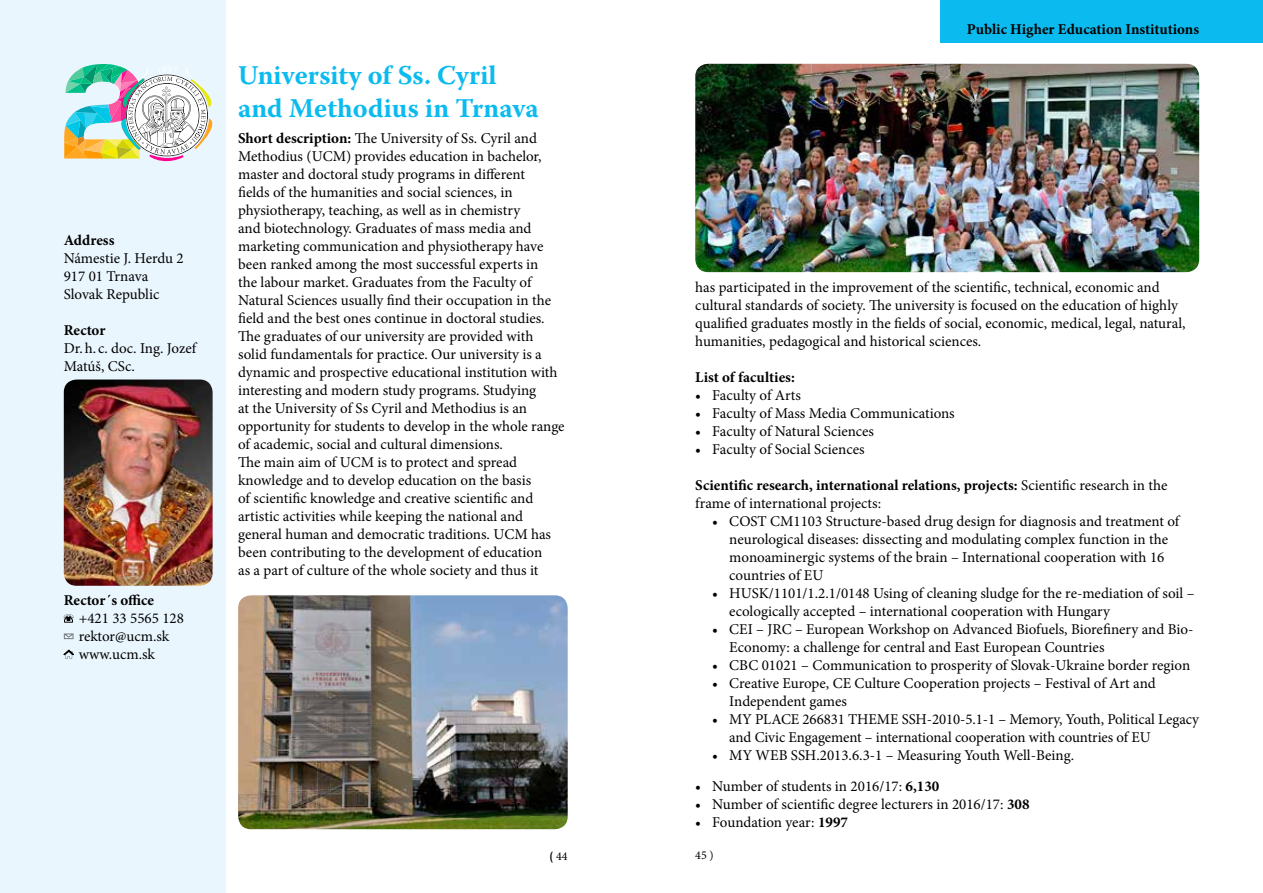
<style>
.page{position:relative;width:1263px;height:893px;background:#fff}
.page>*{position:absolute;margin:0;border:0;box-sizing:border-box;transform-origin:0 0}
.t1{font:700 27px/33px "Warnock Pro";color:#0bbbef}
.t2{font:15px/18px "Minion Pro";color:#000}
.t3{font:700 15px "Minion Pro";color:#000}
.t4{font:12px "Minion Pro";color:#000}
.s1{font-weight:700}
.s2{font-family:"URW Grotesk TCE"}
</style>
<div class="page">
<div style="left:0;top:0;width:225px;height:893px;background:#eaf6fe"></div>
<div style="left:940px;top:0;width:323px;height:43px;background:#0bbbef"></div>
<svg style="left:64px;top:64px;width:149px;height:98px"></svg>
<img style="left:64px;top:379px;width:149px;height:207px">
<img style="left:238px;top:595px;width:330px;height:234px">
<img style="left:695px;top:64px;width:504px;height:208px">
<svg style="left:64px;top:614px;width:9px;height:8px"></svg>
<svg style="left:64px;top:633px;width:10px;height:6px"></svg>
<svg style="left:64px;top:650px;width:10px;height:9px"></svg>
<p class="t3" style="left:64px;top:229px;width:52px">Address</p>
<p class="t2" style="left:64px;top:249px;width:121px">Námestie J. Herdu 2<br>917 01 Trnava<br>Slovak Republic</p>
<p class="t3" style="left:64px;top:319px;width:43px">Rector</p>
<p class="t2" style="left:64px;top:339px;width:134px">Dr.h. c. doc. Ing. Jozef<br>Matúš, CSc.</p>
<p class="t3" style="left:64px;top:589px;width:92px">Rector´s office</p>
<p class="t2" style="left:79px;top:609px;width:107px">+421 33 5565 128 rektor@ucm.sk www.ucm.sk</p>
<h1 class="t1" style="left:238px;top:58px;width:302px">University of Ss. Cyril and Methodius in Trnava</h1>
<p class="t2" style="left:238px;top:129px;width:328px"><span class="s1">Short description:</span> The University of Ss. Cyril and Methodius (UCM) provides education in bachelor, master and doctoral study programs in different<br>fields of the humanities and social sciences, in physiotherapy, teaching, as well as in chemistry<br>and biotechnology. Graduates of mass media and marketing communication and physiotherapy have been ranked among the most successful experts in<br>the labour market. Graduates from the Faculty of Natural Sciences usually find their occupation in the field and the best ones continue in doctoral studies.<br>The graduates of our university are provided with solid fundamentals for practice. Our university is a dynamic and prospective educational institution with interesting and modern study programs. Studying<br>at the University of Ss Cyril and Methodius is an opportunity for students to develop in the whole range of academic, social and cultural dimensions.<br>The main aim of UCM is to protect and spread knowledge and to develop education on the basis<br>of scientific knowledge and creative scientific and artistic activities while keeping the national and general human and democratic traditions. UCM has been contributing to the development of education<br>as a part of culture of the whole society and thus it</p>
<p class="t3" style="left:967px;top:19px;width:234px">Public Higher Education Institutions</p>
<p class="t2" style="left:695px;top:278px;width:492px">has participated in the improvement of the scientific, technical, economic and cultural standards of society. The university is focused on the education of highly qualified graduates mostly in the fields of social, economic, medical, legal, natural, humanities, pedagogical and historical sciences.</p>
<p class="t3" style="left:695px;top:366px;width:101px">List of faculties:</p>
<p class="t2" style="left:695px;top:386px;width:107px">• Faculty of Arts</p>
<p class="t2" style="left:695px;top:404px;width:261px">• Faculty of Mass Media Communications</p>
<p class="t2" style="left:695px;top:422px;width:180px">• Faculty of Natural Sciences</p>
<p class="t2" style="left:695px;top:440px;width:171px">• Faculty of Social Sciences</p>
<p class="t2" style="left:695px;top:476px;width:474px"><span class="s1">Scientific research, international relations, projects:</span> Scientific research in the frame of international projects:</p>
<p class="t2" style="left:729px;top:512px;width:452px;text-indent:-17px">• COST CM1103 Structure-based drug design for diagnosis and treatment of neurological diseases: dissecting and modulating complex function in the monoaminergic systems of the brain – International cooperation with 16 countries of EU</p>
<p class="t2" style="left:729px;top:584px;width:467px;text-indent:-17px">• HUSK/1101/1.2.1/0148 Using of cleaning sludge for the re-mediation of soil – ecologically accepted – international cooperation with Hungary</p>
<p class="t2" style="left:729px;top:620px;width:466px;text-indent:-17px">• CEI – JRC – European Workshop on Advanced Biofuels, Biorefinery and Bio-<br>Economy: a challenge for central and East European Countries</p>
<p class="t2" style="left:712px;top:656px;width:479px">• CBC 01021 – Communication to prosperity of Slovak-Ukraine border region</p>
<p class="t2" style="left:729px;top:674px;width:428px;text-indent:-17px">• Creative Europe, CE Culture Cooperation projects – Festival of Art and<br>Independent games</p>
<p class="t2" style="left:729px;top:710px;width:471px;text-indent:-17px">• MY PLACE 266831 THEME SSH-2010-5.1-1 – Memory, Youth, Political Legacy and Civic Engagement – international cooperation with countries of EU</p>
<p class="t2" style="left:712px;top:746px;width:363px">• MY WEB SSH.2013.6.3-1 – Measuring Youth Well-Being.</p>
<p class="t2" style="left:695px;top:777px;width:246px">• Number of students in 2016/17: <span class="s1">6,130</span></p>
<p class="t2" style="left:695px;top:795px;width:336px">• Number of scientific degree lecturers in 2016/17: <span class="s1">308</span></p>
<p class="t2" style="left:695px;top:813px;width:154px">• Foundation year: <span class="s1">1997</span></p>
<p class="t4" style="left:550px;top:848px;width:20px"><span class="s2">(</span> 44</p>
<p class="t4" style="left:695px;top:847px;width:20px">45 )</p>
</div>
